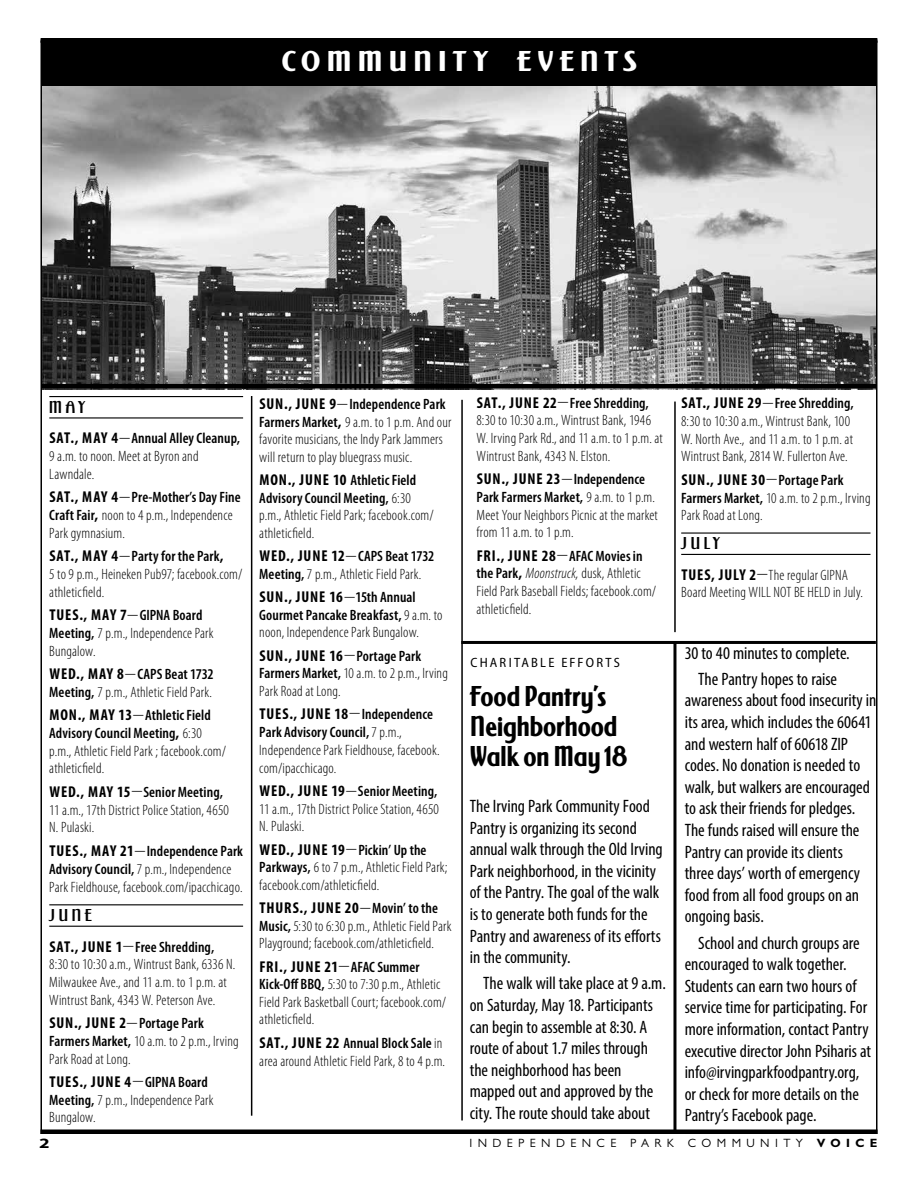
<style>
.page{position:relative;width:918px;height:1188px;background:#fff}
.page>*{position:absolute;margin:0;border:0;box-sizing:border-box;transform-origin:0 0}
.t1{font:800 30px/30px "Saint Louis";letter-spacing:.025em;color:#000;scale:.9 1}
.t2{font:800 30px "Saint Louis";letter-spacing:.205em;color:#fff;scale:1.11 1}
.t3{font:condensed 18px/21.6px "Myriad Pro";letter-spacing:-.005em;color:#000}
.t4{font:700 18px "Saint Louis";letter-spacing:.205em;color:#000}
.t5{font:700 condensed 15.75px "Myriad Pro";letter-spacing:.055em;color:#000}
.t6{font:300 condensed 15px/17.7px "Myriad Pro";letter-spacing:.01em;color:#000}
.t7{font:700 14.25px "Myriad Pro";color:#000;scale:1.33 1}
.t8{font:semi-condensed 13.5px "Myriad Pro";letter-spacing:.16em;color:#000}
.t9{font:12px "Gill Sans MT Pro";letter-spacing:.45em;color:#000}
.s1{font-weight:700;font-size:15.75px}
.s2{font-family:"Mercury Text G1";font-weight:400;font-stretch:normal}
.s3{font-weight:600}
.s4{font-family:"Mercury Text G1";font-weight:400;font-stretch:normal;font-size:15px}
.s5{font-weight:600;font-size:15px}
.s6{font-style:italic}
.s7{font-weight:700}
</style>
<div class="page">
<hr style="left:40px;top:1130px;width:838px;height:4px;background:#000">
<img style="left:42px;top:86px;width:834px;height:303px">
<div style="left:42px;top:38px;width:835px;height:48px;background:#000"></div>
<hr style="left:49px;top:396px;width:194px;height:1px;background:#000">
<hr style="left:49px;top:417px;width:194px;height:2px;background:#000">
<hr style="left:49px;top:904px;width:194px;height:1px;background:#000">
<hr style="left:49px;top:926px;width:194px;height:1px;background:#000">
<hr style="left:41px;top:384px;width:836px;height:4px;background:#000">
<hr style="left:673px;top:642px;width:3px;height:489px;background:#000">
<hr style="left:251px;top:396px;width:1px;height:720px;background:#000">
<hr style="left:461px;top:400px;width:2px;height:721px;background:#000">
<hr style="left:461px;top:641px;width:415px;height:3px;background:#000">
<hr style="left:681px;top:532px;width:190px;height:2px;background:#000">
<hr style="left:681px;top:554px;width:190px;height:1px;background:#000">
<hr style="left:674px;top:402px;width:2px;height:230px;background:#000">
<h1 class="t2" style="left:282px;top:45px;width:321px">COMMUNITY EVENTS</h1>
<p class="t4" style="left:49px;top:398px;width:37px">MAY</p>
<p class="t6" style="left:49px;top:429px;width:192px"><span class="s1">SAT., MAY 4</span><span class="s2">—</span><span class="s3">Annual Alley Cleanup,<br></span>9 a.m. to noon. Meet at Byron and<br>Lawndale.</p>
<p class="t6" style="left:49px;top:488px;width:193px"><span class="s1">SAT., MAY 4</span><span class="s2">—</span><span class="s3">Pre-Mother’s Day Fine<br>Craft Fair</span><span class="s1">,</span> noon to 4 p.m., Independence<br>Park gymnasium.</p>
<p class="t6" style="left:49px;top:547px;width:195px"><span class="s1">SAT., MAY 4</span><span class="s2">—</span><span class="s3">Party for the Park</span><span class="s1">,<br></span>5 to 9 p.m., Heineken Pub97; facebook.com/ athleticfield.</p>
<p class="t5" style="left:49px;top:605px;width:155px">TUES., MAY 7<span class="s4">—</span><span class="s5">GIPNA Board</span></p>
<p class="t6" style="left:49px;top:624px;width:166px"><span class="s3">Meeting,</span> 7 p.m., Independence Park<br>Bungalow.</p>
<p class="t6" style="left:49px;top:665px;width:166px"><span class="s1">WED., MAY 8</span><span class="s2">—</span><span class="s3">CAPS Beat 1732<br>Meeting,</span> 7 p.m., Athletic Field Park.</p>
<p class="t6" style="left:49px;top:706px;width:178px"><span class="s1">MON., MAY 13</span><span class="s2">—</span><span class="s3">Athletic Field<br>Advisory Council Meeting</span><span class="s1">,</span> 6:30 p.m., Athletic Field Park ; facebook.com/ athleticfield.</p>
<p class="t6" style="left:49px;top:783px;width:181px"><span class="s1">WED., MAY 15</span><span class="s2">—</span><span class="s3">Senior Meeting,<br></span>11 a.m., 17th District Police Station, 4650<br>N. Pulaski.</p>
<p class="t6" style="left:49px;top:842px;width:195px"><span class="s1">TUES., MAY 21</span><span class="s2">—</span><span class="s3">Independence Park<br>Advisory Council,</span> 7 p.m., Independence<br>Park Fieldhouse, facebook.com/ipacchicago.</p>
<p class="t4" style="left:49px;top:906px;width:44px">JUNE</p>
<p class="t6" style="left:49px;top:938px;width:188px"><span class="s1">SAT., JUNE 1</span><span class="s2">—</span><span class="s3">Free Shredding, </span>8:30 to 10:30 a.m., Wintrust Bank, 6336 N.<br>Milwaukee Ave., and 11 a.m. to 1 p.m. at Wintrust Bank, 4343 W. Peterson Ave.</p>
<p class="t6" style="left:49px;top:1014px;width:191px"><span class="s1">SUN., JUNE 2</span><span class="s2">—</span><span class="s3">Portage Park<br>Farmers Market,</span> 10 a.m. to 2 p.m., Irving<br>Park Road at Long.</p>
<p class="t5" style="left:49px;top:1072px;width:160px">TUES., JUNE 4<span class="s4">—</span><span class="s5">GIPNA Board</span></p>
<p class="t6" style="left:49px;top:1091px;width:166px"><span class="s3">Meeting,</span> 7 p.m., Independence Park<br>Bungalow.</p>
<p class="t6" style="left:259px;top:395px;width:194px"><span class="s1">SUN., JUNE 9</span><span class="s2">—</span><span class="s3">Independence Park Farmers Market</span><span class="s1">,</span> 9 a.m. to 1 p.m. And our favorite musicians, the Indy Park Jammers will return to play bluegrass music.</p>
<p class="t6" style="left:259px;top:471px;width:176px"><span class="s1">MON., JUNE 10</span> <span class="s3">Athletic Field<br>Advisory Council Meeting,</span> 6:30 p.m., Athletic Field Park; facebook.com/ athleticfield.</p>
<p class="t6" style="left:259px;top:547px;width:177px"><span class="s1">WED., JUNE 12</span><span class="s2">—</span><span class="s3">CAPS Beat 1732<br>Meeting,</span> 7 p.m., Athletic Field Park.</p>
<p class="t5" style="left:259px;top:587px;width:158px">SUN., JUNE 16<span class="s4">—</span><span class="s5">15th Annual</span></p>
<p class="t6" style="left:259px;top:606px;width:185px"><span class="s3">Gourmet Pancake Breakfast,</span> 9 a.m. to noon, Independence Park Bungalow.</p>
<p class="t5" style="left:259px;top:645px;width:163px">SUN., JUNE 16<span class="s4">—</span><span class="s5">Portage Park</span></p>
<p class="t6" style="left:259px;top:664px;width:190px"><span class="s3">Farmers Market,</span> 10 a.m. to 2 p.m., Irving<br>Park Road at Long.</p>
<p class="t5" style="left:259px;top:704px;width:175px">TUES., JUNE 18<span class="s4">—</span><span class="s5">Independence</span></p>
<p class="t6" style="left:259px;top:723px;width:182px"><span class="s3">Park Advisory Council,</span> 7 p.m.,<br>Independence Park Fieldhouse, facebook. com/ipacchicago.</p>
<p class="t6" style="left:259px;top:783px;width:181px;text-align:justify"><span class="s1">WED., JUNE 19</span><span class="s2">—</span><span class="s3">Senior Meeting, </span>11 a.m., 17th District Police Station, 4650<br>N. Pulaski.</p>
<p class="t6" style="left:259px;top:841px;width:190px"><span class="s1">WED., JUNE 19</span><span class="s2">—</span><span class="s3">Pickin’ Up the<br>Parkways,</span> 6 to 7 p.m., Athletic Field Park; facebook.com/athleticfield.</p>
<p class="t5" style="left:259px;top:898px;width:180px">THURS., JUNE 20<span class="s4">—</span><span class="s5">Movin’ to the</span></p>
<p class="t6" style="left:259px;top:917px;width:194px"><span class="s3">Music,</span> 5:30 to 6:30 p.m., Athletic Field Park<br>Playground; facebook.com/athleticfield.</p>
<p class="t5" style="left:259px;top:957px;width:162px">FRI., JUNE 21<span class="s4">—</span><span class="s5">AFAC Summer</span></p>
<p class="t6" style="left:259px;top:976px;width:188px"><span class="s3">Kick-Off BBQ,</span> 5:30 to 7:30 p.m., Athletic<br>Field Park Basketball Court; facebook.com/ athleticfield.</p>
<p class="t6" style="left:259px;top:1034px;width:187px"><span class="s1">SAT., JUNE 22</span> <span class="s3">Annual Block Sale</span> in area around Athletic Field Park, 8 to 4 p.m.</p>
<p class="t6" style="left:477px;top:394px;width:188px"><span class="s1">SAT., JUNE 22</span><span class="s2">—</span><span class="s3">Free Shredding, </span>8:30 to 10:30 a.m., Wintrust Bank, 1946<br>W. Irving Park Rd., and 11 a.m. to 1 p.m. at Wintrust Bank, 4343 N. Elston.</p>
<p class="t6" style="left:477px;top:470px;width:183px"><span class="s1">SUN., JUNE 23</span><span class="s2">—</span><span class="s3">Independence<br>Park Farmers Market,</span> 9 a.m. to 1 p.m.<br>Meet Your Neighbors Picnic at the market from 11 a.m. to 1 p.m.</p>
<p class="t6" style="left:477px;top:547px;width:181px"><span class="s1">FRI., JUNE 28</span><span class="s2">—</span><span class="s3">AFAC Movies in the Park</span><span class="s1">,</span> <span class="s6">Moonstruck,</span> dusk, Athletic<br>Field Park Baseball Fields; facebook.com/ athleticfield.</p>
<p class="t8" style="left:471px;top:655px;width:151px">CHARITABLE EFFORTS</p>
<h1 class="t1" style="left:471px;top:682px;width:175px">Food Pantry’s<br>Neighborhood<br>Walk on May 18</h1>
<p class="t3" style="left:470px;top:795px;width:194px">The Irving Park Community Food<br>Pantry is organizing its second annual walk through the Old Irving<br>Park neighborhood, in the vicinity of the Pantry. The goal of the walk is to generate both funds for the<br>Pantry and awareness of its efforts in the community.</p>
<p class="t3" style="left:470px;top:972px;width:198px;text-indent:14px">The walk will take place at 9 a.m. on Saturday, May 18. Participants can begin to assemble at 8:30. A route of about 1.7 miles through the neighborhood has been mapped out and approved by the city. The route should take about</p>
<p class="t6" style="left:681px;top:394px;width:174px"><span class="s1">SAT., JUNE 29</span><span class="s2">—</span><span class="s3">Free Shredding, </span>8:30 to 10:30 a.m., Wintrust Bank, 100<br>W. North Ave., and 11 a.m. to 1 p.m. at Wintrust Bank, 2814 W. Fullerton Ave.</p>
<p class="t5" style="left:681px;top:470px;width:164px">SUN., JUNE 30<span class="s4">—</span><span class="s5">Portage Park</span></p>
<p class="t6" style="left:681px;top:489px;width:191px"><span class="s3">Farmers Market,</span> 10 a.m. to 2 p.m., Irving<br>Park Road at Long.</p>
<p class="t4" style="left:681px;top:534px;width:40px">JULY</p>
<p class="t6" style="left:681px;top:566px;width:183px"><span class="s1">TUES, JULY 2</span><span class="s2">—</span>The regular GIPNA<br>Board Meeting WILL NOT BE HELD in July.</p>
<p class="t3" style="left:685px;top:640px;width:167px;line-height:26.1px;text-align:center">30 to 40 minutes to complete.<br>The Pantry hopes to raise</p>
<p class="t3" style="left:685px;top:689px;width:193px">awareness about food insecurity in its area, which includes the 60641 and western half of 60618 ZIP codes. No donation is needed to walk, but walkers are encouraged to ask their friends for pledges.<br>The funds raised will ensure the<br>Pantry can provide its clients three days’ worth of emergency food from all food groups on an ongoing basis.</p>
<p class="t3" style="left:685px;top:932px;width:188px;text-indent:14px">School and church groups are encouraged to walk together.<br>Students can earn two hours of service time for participating. For more information, contact Pantry executive director John Psiharis at info@irvingparkfoodpantry.org, or check for more details on the<br>Pantry’s Facebook page.</p>
<p class="t7" style="left:39px;top:1134px;width:9px">2</p>
<p class="t9" style="left:469px;top:1136px;width:410px">INDEPENDENCE PARK COMMUNITY <span class="s7">VOICE</span></p>
</div>
